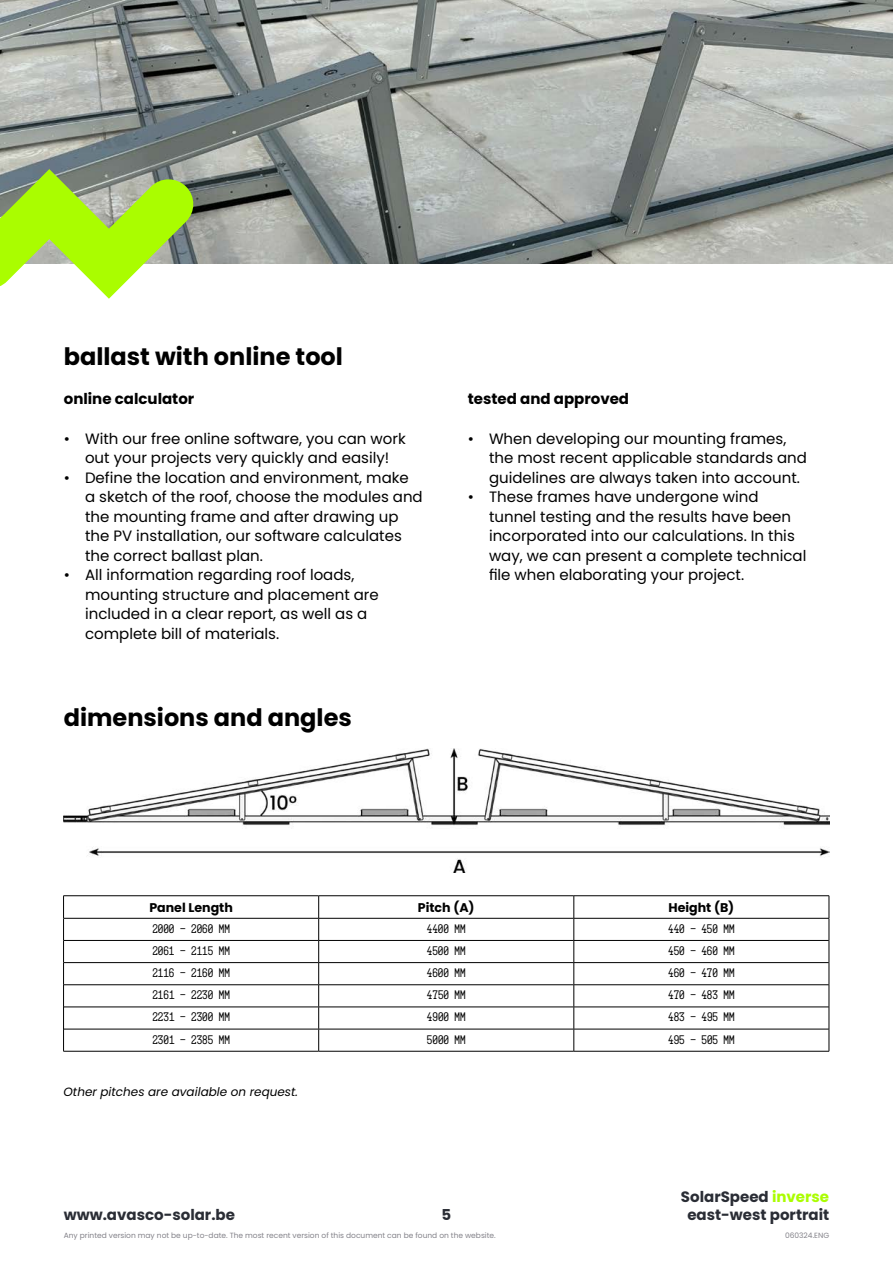
<style>
.page{position:relative;width:893px;height:1263px;background:#fff}
.page>*{position:absolute;margin:0;border:0;box-sizing:border-box;transform-origin:0 0}
.t1{font:700 24px "Poppins";color:#000}
.t2{font:15px/19.5px "Poppins";color:#000}
.t3{font:700 15px/18px "Poppins";color:#2a2d35;text-align:center}
.t4{font:700 15px "Poppins";color:#000}
.t5{font:300 12.6px "Mono 45 Headline";color:#000}
.t6{font:700 12.6px "Poppins";color:#000}
.t7{font:italic 12px "Poppins";color:#000}
.t8{font:7.5px "Poppins";color:#84838a}
.s1{color:#aafd00}
</style>
<div class="page">
<img style="left:0;top:0;width:893px;height:264px">
<svg style="left:0;top:169px;width:196px;height:130px"></svg>
<img style="left:64px;top:748px;width:765px;height:125px">
<hr style="left:63px;top:895px;width:256px;height:1px;background:#000">
<hr style="left:319px;top:895px;width:255px;height:1px;background:#000">
<hr style="left:574px;top:895px;width:255px;height:1px;background:#000">
<hr style="left:63px;top:918px;width:256px;height:1px;background:#000">
<hr style="left:319px;top:918px;width:255px;height:1px;background:#000">
<hr style="left:574px;top:918px;width:255px;height:1px;background:#000">
<svg style="left:63px;top:896px;width:1px;height:155px"></svg>
<svg style="left:318px;top:896px;width:1px;height:155px"></svg>
<svg style="left:574px;top:896px;width:1px;height:155px"></svg>
<svg style="left:829px;top:896px;width:1px;height:155px"></svg>
<hr style="left:64px;top:940px;width:255px;height:1px;background:#000">
<hr style="left:319px;top:940px;width:255px;height:1px;background:#000">
<hr style="left:574px;top:940px;width:255px;height:1px;background:#000">
<hr style="left:64px;top:962px;width:255px;height:1px;background:#000">
<hr style="left:319px;top:962px;width:255px;height:1px;background:#000">
<hr style="left:574px;top:962px;width:255px;height:1px;background:#000">
<hr style="left:64px;top:984px;width:255px;height:1px;background:#000">
<hr style="left:319px;top:984px;width:255px;height:1px;background:#000">
<hr style="left:574px;top:984px;width:255px;height:1px;background:#000">
<hr style="left:64px;top:1006px;width:255px;height:1px;background:#000">
<hr style="left:319px;top:1006px;width:255px;height:1px;background:#000">
<hr style="left:574px;top:1006px;width:255px;height:1px;background:#000">
<hr style="left:64px;top:1029px;width:255px;height:1px;background:#000">
<hr style="left:319px;top:1029px;width:255px;height:1px;background:#000">
<hr style="left:574px;top:1029px;width:255px;height:1px;background:#000">
<hr style="left:63px;top:1051px;width:256px;height:1px;background:#000">
<hr style="left:319px;top:1051px;width:255px;height:1px;background:#000">
<hr style="left:574px;top:1051px;width:255px;height:1px;background:#000">
<h1 class="t1" style="left:64px;top:343px;width:281px">ballast with online tool</h1>
<p class="t4" style="left:64px;top:390px;width:132px">online calculator</p>
<p class="t2" style="left:64px;top:429px;width:343px;text-align:center">• With our free online software, you can work out your projects very quickly and easily!</p>
<p class="t2" style="left:85px;top:468px;width:339px;text-indent:-21px">• Define the location and environment, make<br>a sketch of the roof, choose the modules and the mounting frame and after drawing up the PV installation, our software calculates the correct ballast plan.</p>
<p class="t2" style="left:85px;top:565px;width:295px;text-indent:-21px">• All information regarding roof loads, mounting structure and placement are included in a clear report, as well as a complete bill of materials.</p>
<h1 class="t1" style="left:64px;top:703px;width:290px">dimensions and angles</h1>
<p class="t4" style="left:468px;top:390px;width:163px">tested and approved</p>
<p class="t2" style="left:489px;top:429px;width:320px;text-indent:-21px">• When developing our mounting frames, the most recent applicable standards and guidelines are always taken into account.</p>
<p class="t2" style="left:489px;top:487px;width:319px;text-indent:-21px">• These frames have undergone wind tunnel testing and the results have been incorporated into our calculations. In this way, we can present a complete technical file when elaborating your project.</p>
<p class="t6" style="left:149px;top:900px;width:85px">Panel Length</p>
<p class="t6" style="left:418px;top:900px;width:58px">Pitch (A)</p>
<p class="t6" style="left:668px;top:900px;width:67px">Height (B)</p>
<p class="t5" style="left:152px;top:921px;width:79px">2000 - 2060 MM</p>
<p class="t5" style="left:427px;top:921px;width:40px">4400 MM</p>
<p class="t5" style="left:668px;top:921px;width:68px">440 - 450 MM</p>
<p class="t5" style="left:152px;top:943px;width:79px">2061 - 2115 MM</p>
<p class="t5" style="left:427px;top:943px;width:40px">4500 MM</p>
<p class="t5" style="left:668px;top:943px;width:68px">450 - 460 MM</p>
<p class="t5" style="left:152px;top:965px;width:79px">2116 - 2160 MM</p>
<p class="t5" style="left:427px;top:965px;width:40px">4600 MM</p>
<p class="t5" style="left:668px;top:965px;width:68px">460 - 470 MM</p>
<p class="t5" style="left:152px;top:987px;width:79px">2161 - 2230 MM</p>
<p class="t5" style="left:427px;top:987px;width:40px">4750 MM</p>
<p class="t5" style="left:668px;top:987px;width:68px">470 - 483 MM</p>
<p class="t5" style="left:152px;top:1010px;width:79px">2231 - 2300 MM</p>
<p class="t5" style="left:427px;top:1010px;width:40px">4900 MM</p>
<p class="t5" style="left:668px;top:1010px;width:68px">483 - 495 MM</p>
<p class="t5" style="left:152px;top:1032px;width:79px">2301 - 2385 MM</p>
<p class="t5" style="left:427px;top:1032px;width:40px">5000 MM</p>
<p class="t5" style="left:668px;top:1032px;width:68px">495 - 505 MM</p>
<p class="t7" style="left:64px;top:1085px;width:236px">Other pitches are available on request.</p>
<p class="t3" style="left:681px;top:1188px;width:150px">SolarSpeed <span class="s1">inverse </span>east-west portrait</p>
<p class="t3" style="left:64px;top:1206px;width:173px">www.avasco-solar.be</p>
<p class="t3" style="left:442px;top:1206px;width:11px">5</p>
<p class="t8" style="left:64px;top:1230px;width:433px">Any printed version may not be up-to-date. The most recent version of this document can be found on the website.</p>
<p class="t8" style="left:785px;top:1230px;width:46px">060324.ENG</p>
</div>
